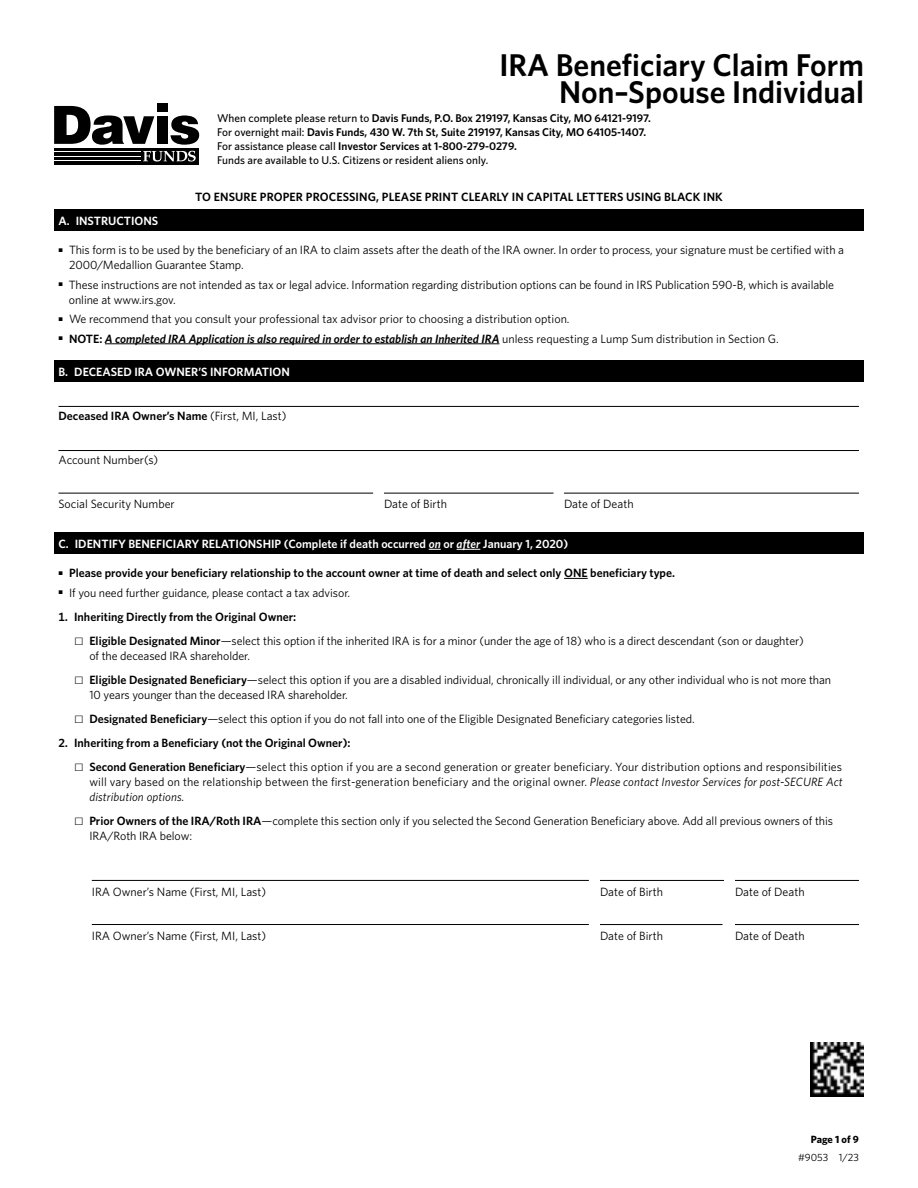
<style>
.page{position:relative;width:918px;height:1188px;background:#fff}
.page>*{position:absolute;margin:0;border:0;box-sizing:border-box;transform-origin:0 0}
.t1{font:600 31.5px/27px "Whitney";color:#000;text-align:right}
.t2{font:12px/15px "Whitney";letter-spacing:-.005em;color:#000}
.t3{font:600 12px "Whitney";color:#000}
.t4{font:600 12px "Whitney";color:#fff}
.t5{font:italic 600 12px "Whitney";color:#000}
.t6{font:600 11.25px/14.2px "Whitney";color:#000}
.t7{font:10.5px "Whitney";color:#000}
.t8{font:700 10.5px "Whitney";letter-spacing:-.005em;color:#000}
.s1{font-weight:500}
.s2{font-style:normal}
.s3{font-weight:400;font-style:normal}
.s4{font-weight:400}
.s5{font-style:italic}
.s6{font-family:"Mercury Text G1"}
.s7{font-weight:600}
</style>
<div class="page">
<div style="left:54px;top:210px;width:810px;height:21px;background:#000"></div>
<hr style="left:105px;top:343px;width:394px;height:1px;background:#000">
<img style="left:810px;top:1042px;width:54px;height:54px">
<div style="left:54px;top:361px;width:810px;height:21px;background:#000"></div>
<hr style="left:58px;top:406px;width:801px;height:1px;background:#000">
<hr style="left:58px;top:450px;width:801px;height:1px;background:#000">
<hr style="left:58px;top:493px;width:315px;height:1px;background:#000">
<hr style="left:384px;top:493px;width:170px;height:1px;background:#000">
<hr style="left:564px;top:493px;width:295px;height:1px;background:#000">
<hr style="left:92px;top:880px;width:497px;height:1px;background:#000">
<hr style="left:600px;top:880px;width:124px;height:1px;background:#000">
<hr style="left:735px;top:880px;width:124px;height:1px;background:#000">
<hr style="left:92px;top:924px;width:497px;height:1px;background:#000">
<hr style="left:600px;top:924px;width:122px;height:1px;background:#000">
<hr style="left:735px;top:924px;width:124px;height:1px;background:#000">
<svg style="left:54px;top:106px;width:100px;height:39px"></svg>
<div style="left:157px;top:116px;width:11px;height:28px;background:#000"></div>
<svg style="left:171px;top:115px;width:28px;height:30px"></svg>
<div style="left:157px;top:103px;width:11px;height:9px;background:#000"></div>
<div style="left:54px;top:148px;width:145px;height:16px;background:#000"></div>
<svg style="left:143px;top:151px;width:53px;height:11px"></svg>
<hr style="left:54px;top:151px;width:86px;height:1px;background:#fff">
<hr style="left:54px;top:156px;width:86px;height:1px;background:#fff">
<hr style="left:54px;top:160px;width:86px;height:1px;background:#fff">
<div style="left:54px;top:532px;width:810px;height:22px;background:#000"></div>
<svg style="left:429px;top:549px;width:12px;height:1px"></svg>
<svg style="left:457px;top:549px;width:23px;height:1px"></svg>
<svg style="left:564px;top:578px;width:24px;height:1px"></svg>
<h1 class="t1" style="left:499px;top:51px;width:366px">IRA Beneficiary Claim Form<br>Non–Spouse Individual</h1>
<p class="t6" style="left:217px;top:110px;width:435px"><span class="s1">When complete please return to</span> Davis Funds, P.O. Box 219197, Kansas City, MO 64121-9197.<br><span class="s1">For overnight mail:</span> Davis Funds, 430 W. 7th St, Suite 219197, Kansas City, MO 64105-1407.<br><span class="s1">For assistance please call</span> Investor Services at 1-800-279-0279.<br><span class="s1">Funds are available to U.S. Citizens or resident aliens only.</span></p>
<p class="t3" style="left:195px;top:189px;width:529px">TO ENSURE PROPER PROCESSING, PLEASE PRINT CLEARLY IN CAPITAL LETTERS USING BLACK INK</p>
<p class="t4" style="left:58px;top:213px;width:101px">A. INSTRUCTIONS</p>
<p class="t2" style="left:69px;top:242px;width:777px;text-indent:-11px"><sup>•</sup> This form is to be used by the beneficiary of an IRA to claim assets after the death of the IRA owner. In order to process, your signature must be certified with a<br>2000/Medallion Guarantee Stamp.</p>
<p class="t2" style="left:69px;top:277px;width:767px;text-indent:-10px"><sup>•</sup> These instructions are not intended as tax or legal advice. Information regarding distribution options can be found in IRS Publication 590-B, which is available online at www.irs.gov.</p>
<p class="t2" style="left:59px;top:311px;width:513px"><sup>•</sup> We recommend that you consult your professional tax advisor prior to choosing a distribution option.</p>
<p class="t5" style="left:59px;top:330px;width:722px"><sup>•</sup> <span class="s2">NOTE:</span> A completed IRA Application is also required in order to establish an Inherited IRA <span class="s3">unless requesting a Lump Sum distribution in Section G.</span></p>
<p class="t4" style="left:58px;top:364px;width:233px">B. DECEASED IRA OWNER’S INFORMATION</p>
<p class="t3" style="left:58px;top:408px;width:229px">Deceased IRA Owner’s Name <span class="s4">(First, MI, Last)</span></p>
<p class="t2" style="left:58px;top:452px;width:101px">Account Number(s)</p>
<p class="t2" style="left:58px;top:497px;width:118px">Social Security Number</p>
<p class="t2" style="left:384px;top:497px;width:65px">Date of Birth</p>
<p class="t2" style="left:564px;top:497px;width:71px">Date of Death</p>
<p class="t4" style="left:58px;top:536px;width:511px">C. IDENTIFY BENEFICIARY RELATIONSHIP (Complete if death occurred <span class="s5">on</span> or <span class="s5">after</span> January 1, 2020)</p>
<p class="t3" style="left:59px;top:565px;width:618px"><sup>•</sup> Please provide your beneficiary relationship to the account owner at time of death and select only ONE beneficiary type.</p>
<p class="t2" style="left:59px;top:585px;width:293px"><sup>•</sup> If you need further guidance, please contact a tax advisor.</p>
<p class="t3" style="left:58px;top:609px;width:239px">1. Inheriting Directly from the Original Owner:</p>
<p class="t2" style="left:89px;top:633px;width:716px;text-indent:-15px"><span class="s6">•</span> <span class="s7">Eligible Designated Minor</span>—select this option if the inherited IRA is for a minor (under the age of 18) who is a direct descendant (son or daughter) of the deceased IRA shareholder.</p>
<p class="t2" style="left:89px;top:672px;width:743px;text-indent:-15px"><span class="s6">•</span> <span class="s7">Eligible Designated Beneficiary</span>—select this option if you are a disabled individual, chronically ill individual, or any other individual who is not more than<br>10 years younger than the deceased IRA shareholder.</p>
<p class="t2" style="left:74px;top:711px;width:622px"><span class="s6">•</span> <span class="s7">Designated Beneficiary</span>—select this option if you do not fall into one of the Eligible Designated Beneficiary categories listed.</p>
<p class="t3" style="left:58px;top:735px;width:293px">2. Inheriting from a Beneficiary (not the Original Owner):</p>
<p class="t2" style="left:89px;top:759px;width:755px;text-align:justify;text-indent:-15px"><span class="s6">•</span> <span class="s7">Second Generation Beneficiary</span>—select this option if you are a second generation or greater beneficiary. Your distribution options and responsibilities will vary based on the relationship between the first-generation beneficiary and the original owner. <span class="s5">Please contact Investor Services for post-SECURE Act distribution options.</span></p>
<p class="t2" style="left:89px;top:813px;width:745px;text-indent:-15px"><span class="s6">•</span> <span class="s7">Prior Owners of the IRA/Roth IRA</span>—complete this section only if you selected the Second Generation Beneficiary above. Add all previous owners of this<br>IRA/Roth IRA below:</p>
<p class="t2" style="left:92px;top:884px;width:176px">IRA Owner’s Name (First, MI, Last)</p>
<p class="t2" style="left:600px;top:884px;width:65px">Date of Birth</p>
<p class="t2" style="left:735px;top:884px;width:71px">Date of Death</p>
<p class="t2" style="left:92px;top:928px;width:176px">IRA Owner’s Name (First, MI, Last)</p>
<p class="t2" style="left:600px;top:928px;width:65px">Date of Birth</p>
<p class="t2" style="left:735px;top:928px;width:71px">Date of Death</p>
<p class="t8" style="left:811px;top:1132px;width:50px">Page 1 of 9</p>
<p class="t7" style="left:798px;top:1150px;width:62px">#9053 1/23</p>
</div>
